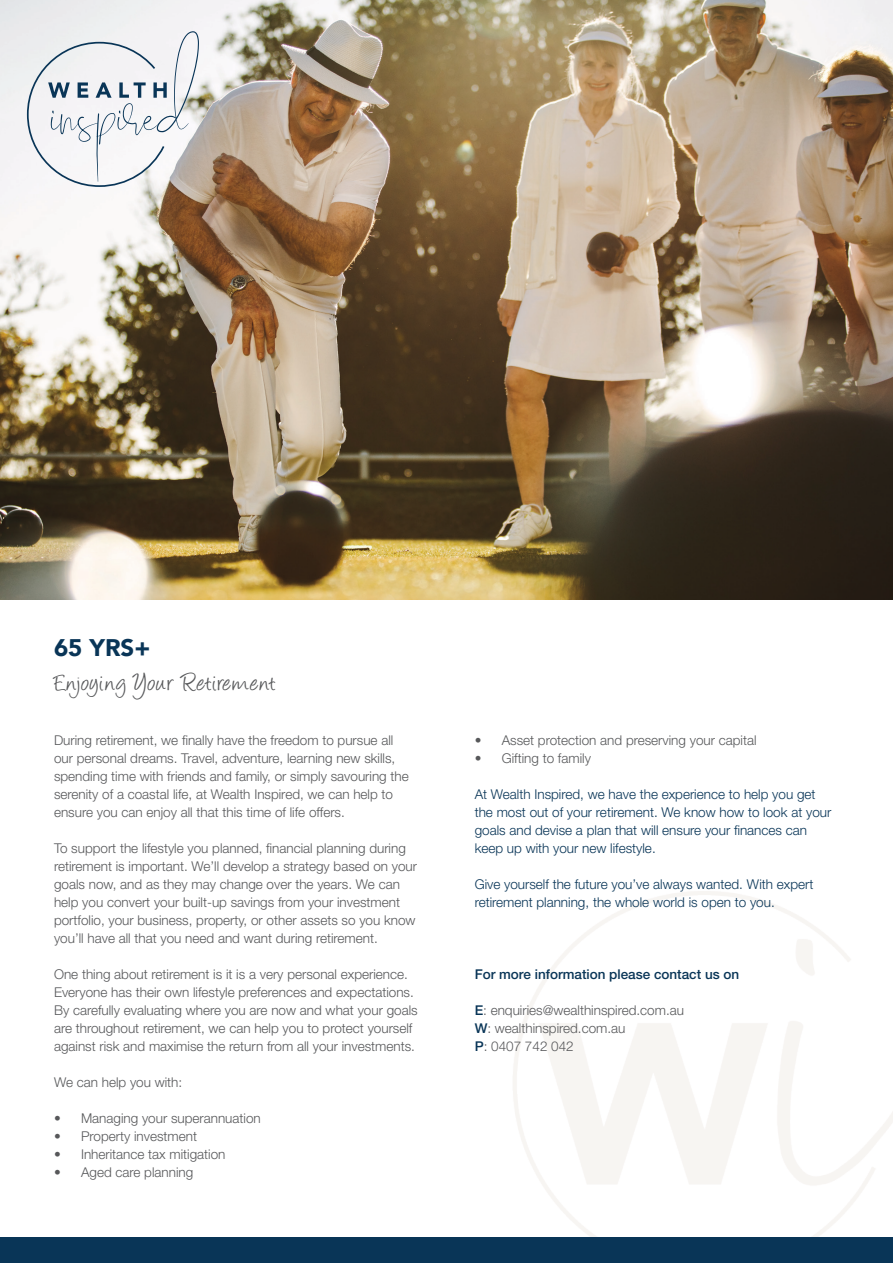
<style>
.page{position:relative;width:893px;height:1263px;background:#fff}
.page>*{position:absolute;margin:0;border:0;box-sizing:border-box;transform-origin:0 0}
.t1{font:27px "Angelina";letter-spacing:.03em;color:#57585a}
.t2{font:900 24px "Avenir";color:#093557}
.t3{font:300 13.5px/18px "Helvetica Neue LT Std";color:#57585a}
.t4{font:300 13.5px/18px "Helvetica Neue LT Std";color:#093557}
.t5{font:500 13.5px "Helvetica Neue LT Std";color:#093557}
.s1{font-weight:500;color:#093557}
</style>
<div class="page">
<div style="left:0;top:1237px;width:893px;height:26px;background:#093557"></div>
<img style="left:0;top:0;width:893px;height:600px">
<svg style="left:27px;top:31px;width:172px;height:156px"></svg>
<h2 class="t2" style="left:54px;top:627px;width:98px">65 YRS+</h2>
<h1 class="t1" style="left:54px;top:672px;width:223px">Enjoying Your Retirement</h1>
<p class="t3" style="left:54px;top:731px;width:356px">During retirement, we finally have the freedom to pursue all our personal dreams. Travel, adventure, learning new skills, spending time with friends and family, or simply savouring the serenity of a coastal life, at Wealth Inspired, we can help to ensure you can enjoy all that this time of life offers.</p>
<p class="t3" style="left:54px;top:839px;width:365px">To support the lifestyle you planned, financial planning during retirement is important. We’ll develop a strategy based on your goals now, and as they may change over the years. We can help you convert your built-up savings from your investment portfolio, your business, property, or other assets so you know you’ll have all that you need and want during retirement.</p>
<p class="t3" style="left:54px;top:965px;width:365px">One thing about retirement is it is a very personal experience.<br>Everyone has their own lifestyle preferences and expectations.<br>By carefully evaluating where you are now and what your goals are throughout retirement, we can help you to protect yourself against risk and maximise the return from all your investments.</p>
<p class="t3" style="left:54px;top:1073px;width:130px">We can help you with:</p>
<p class="t3" style="left:54px;top:1109px;width:208px">• Managing your superannuation</p>
<p class="t3" style="left:54px;top:1127px;width:145px">• Property investment</p>
<p class="t3" style="left:54px;top:1145px;width:173px">• Inheritance tax mitigation</p>
<p class="t3" style="left:54px;top:1163px;width:141px">• Aged care planning</p>
<p class="t3" style="left:475px;top:731px;width:283px">• Asset protection and preserving your capital</p>
<p class="t3" style="left:475px;top:749px;width:118px">• Gifting to family</p>
<p class="t4" style="left:475px;top:785px;width:358px">At Wealth Inspired, we have the experience to help you get the most out of your retirement. We know how to look at your goals and devise a plan that will ensure your finances can keep up with your new lifestyle.</p>
<p class="t4" style="left:475px;top:875px;width:340px">Give yourself the future you’ve always wanted. With expert retirement planning, the whole world is open to you.</p>
<p class="t5" style="left:475px;top:967px;width:266px">For more information please contact us on</p>
<p class="t3" style="left:475px;top:1001px;width:211px"><span class="s1">E</span>: enquiries@wealthinspired.com.au<br><span class="s1">W</span>: wealthinspired.com.au<br><span class="s1">P</span>: 0407 742 042</p>
</div>
